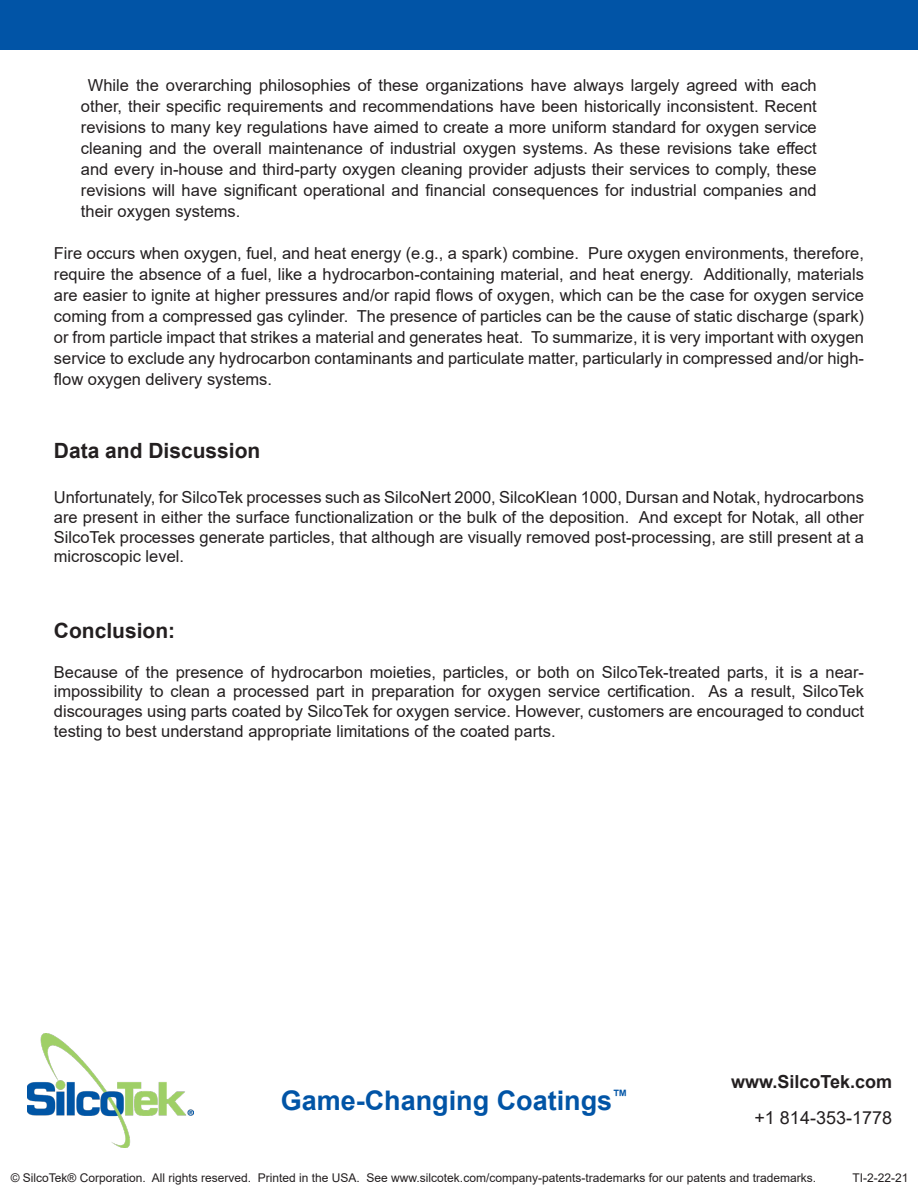
<style>
.page{position:relative;width:918px;height:1188px;background:#fff}
.page>*{position:absolute;margin:0;border:0;box-sizing:border-box;transform-origin:0 0}
.t1{font:700 27px "Arial";color:#0154a6}
.t2{font:700 21px "Arial";color:#231f20}
.t3{font:700 18px "Arial";color:#231f20}
.t4{font:18px "Arial";color:#231f20}
.t5{font:16.5px/21px "Arial";color:#231f20;text-align:justify}
.t6{font:12px "Arial";color:#231f20}
</style>
<div class="page">
<div style="left:0;top:0;width:918px;height:50px;background:#0154a6"></div>
<img style="left:27px;top:1034px;width:167px;height:114px">
<p class="t5" style="left:81px;top:74px;width:737px;text-indent:7px">While the overarching philosophies of these organizations have always largely agreed with each other, their specific requirements and recommendations have been historically inconsistent. Recent revisions to many key regulations have aimed to create a more uniform standard for oxygen service cleaning and the overall maintenance of industrial oxygen systems. As these revisions take effect and every in-house and third-party oxygen cleaning provider adjusts their services to comply, these revisions will have significant operational and financial consequences for industrial companies and their oxygen systems.</p>
<p class="t5" style="left:54px;top:242px;width:812px">Fire occurs when oxygen, fuel, and heat energy (e.g., a spark) combine. Pure oxygen environments, therefore, require the absence of a fuel, like a hydrocarbon-containing material, and heat energy. Additionally, materials are easier to ignite at higher pressures and/or rapid flows of oxygen, which can be the case for oxygen service coming from a compressed gas cylinder. The presence of particles can be the cause of static discharge (spark) or from particle impact that strikes a material and generates heat. To summarize, it is very important with oxygen service to exclude any hydrocarbon contaminants and particulate matter, particularly in compressed and/or high&shy;flow oxygen delivery systems.</p>
<p class="t2" style="left:54px;top:436px;width:208px">Data and Discussion</p>
<p class="t5" style="left:54px;top:487px;width:812px;line-height:19.8px">Unfortunately, for SilcoTek processes such as SilcoNert 2000, SilcoKlean 1000, Dursan and Notak, hydrocarbons are present in either the surface functionalization or the bulk of the deposition. And except for Notak, all other SilcoTek processes generate particles, that although are visually removed post-processing, are still present at a microscopic level.</p>
<p class="t2" style="left:54px;top:616px;width:123px">Conclusion:</p>
<p class="t5" style="left:54px;top:662px;width:812px;line-height:19.8px">Because of the presence of hydrocarbon moieties, particles, or both on SilcoTek-treated parts, it is a near&shy;impossibility to clean a processed part in preparation for oxygen service certification. As a result, SilcoTek discourages using parts coated by SilcoTek for oxygen service. However, customers are encouraged to conduct testing to best understand appropriate limitations of the coated parts.</p>
<p class="t1" style="left:281px;top:1082px;width:349px">Game-Changing Coatings<sup>™</sup></p>
<p class="t3" style="left:731px;top:1069px;width:163px">www.SilcoTek.com</p>
<p class="t4" style="left:754px;top:1105px;width:139px">+1 814-353-1778</p>
<p class="t6" style="left:11px;top:1169px;width:807px">© SilcoTek® Corporation. All rights reserved. Printed in the USA. See www.silcotek.com/company-patents-trademarks for our patents and trademarks.</p>
<p class="t6" style="left:853px;top:1169px;width:58px">TI-2-22-21</p>
</div>
